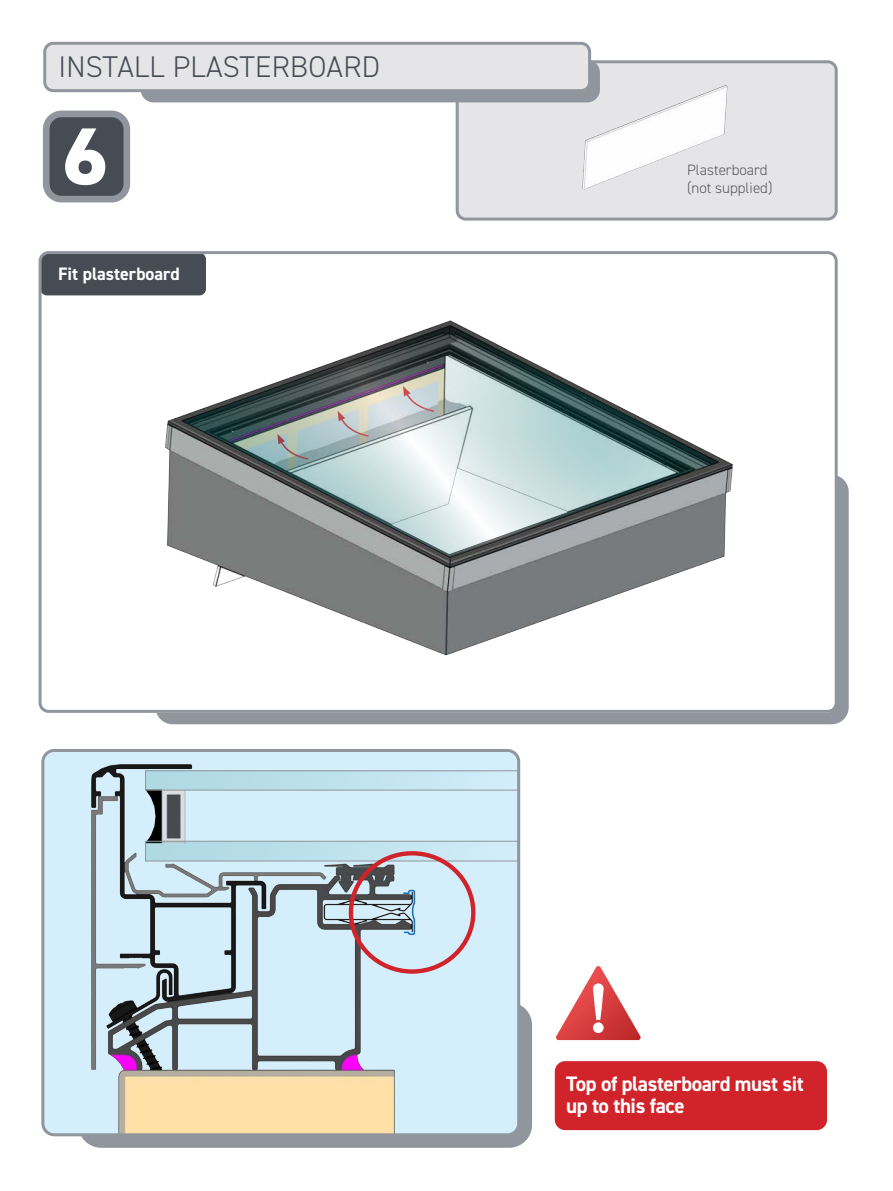
<style>
.page{position:relative;width:893px;height:1191px;background:#fff}
.page>*{position:absolute;margin:0;border:0;box-sizing:border-box;transform-origin:0 0}
.t1{font:800 81px "DIN2014";color:#fff}
.t2{font:300 30px "DIN2014";letter-spacing:.01em;color:#464b54}
.t3{font:700 21px/22.5px "DIN2014";letter-spacing:-.02em;color:#fff}
.t4{font:700 18px "DIN2014";color:#fff}
.t5{font:300 15px/18px "DIN2014";color:#59585a}
</style>
<div class="page">
<div style="left:457px;top:62px;width:379px;height:157px;background:#e5e5e7;border-radius:9px"></div>
<div style="left:456px;top:60px;width:382px;height:160px;border:3px solid #91959d;border-radius:9px"></div>
<div style="left:46px;top:114px;width:81px;height:85px;background:#464b54;border-radius:15px"></div>
<div style="left:43px;top:111px;width:87px;height:91px;border:7px solid #91959d;border-radius:15px"></div>
<div style="left:141px;top:60px;width:459px;height:42px;background:#91959d;border-radius:13px"></div>
<div style="left:45px;top:43px;width:545px;height:48px;background:#e5e5e7;border-radius:9px"></div>
<div style="left:43px;top:42px;width:548px;height:50px;border:3px solid #91959d;border-radius:9px"></div>
<div style="left:156px;top:475px;width:693px;height:249px;background:#91959d;border-radius:17px"></div>
<img style="left:43px;top:255px;width:791px;height:454px">
<div style="left:40px;top:253px;width:166px;height:42px;background:#464b54;border-radius:6px"></div>
<img style="left:527px;top:66px;width:201px;height:124px">
<div style="left:557px;top:1063px;width:268px;height:65px;background:#d1232a;border-radius:9px"></div>
<div style="left:555px;top:1061px;width:272px;height:69px;border:4px solid #d1232a;border-radius:9px"></div>
<svg style="left:556px;top:966px;width:85px;height:74px"></svg>
<div style="left:78px;top:1002px;width:454px;height:145px;background:#91959d;border-radius:23px"></div>
<img style="left:45px;top:753px;width:471px;height:379px">
<div style="left:41px;top:749px;width:479px;height:387px;border:3px solid #91959d;border-radius:11px"></div>
<div style="left:146px;top:841px;width:372px;height:20px;background:linear-gradient(to right,#acd7e1,#d1e8f4)"></div>
<div style="left:145px;top:841px;width:373px;height:20px;border:1px solid #91959d"></div>
<div style="left:349px;top:851px;width:126px;height:122px;border:4px solid #d1232a;border-radius:50%"></div>
<div style="left:146px;top:770px;width:372px;height:20px;background:linear-gradient(to right,#acd7e1,#d1edf9)"></div>
<div style="left:145px;top:770px;width:373px;height:20px;border:1px solid #91959d"></div>
<div style="left:39px;top:251px;width:799px;height:462px;border:3px solid #91959d;border-radius:9px"></div>
<svg style="left:183px;top:325px;width:535px;height:232px"></svg>
<svg style="left:402px;top:889px;width:14px;height:46px"></svg>
<p class="t2" style="left:58px;top:49px;width:323px">INSTALL PLASTERBOARD</p>
<p class="t1" style="left:63px;top:102px;width:47px">6</p>
<p class="t4" style="left:58px;top:262px;width:123px">Fit plasterboard</p>
<p class="t5" style="left:687px;top:161px;width:87px">Plasterboard (not supplied)</p>
<p class="t3" style="left:566px;top:1071px;width:239px">Top of plasterboard must sit up to this face</p>
</div>
